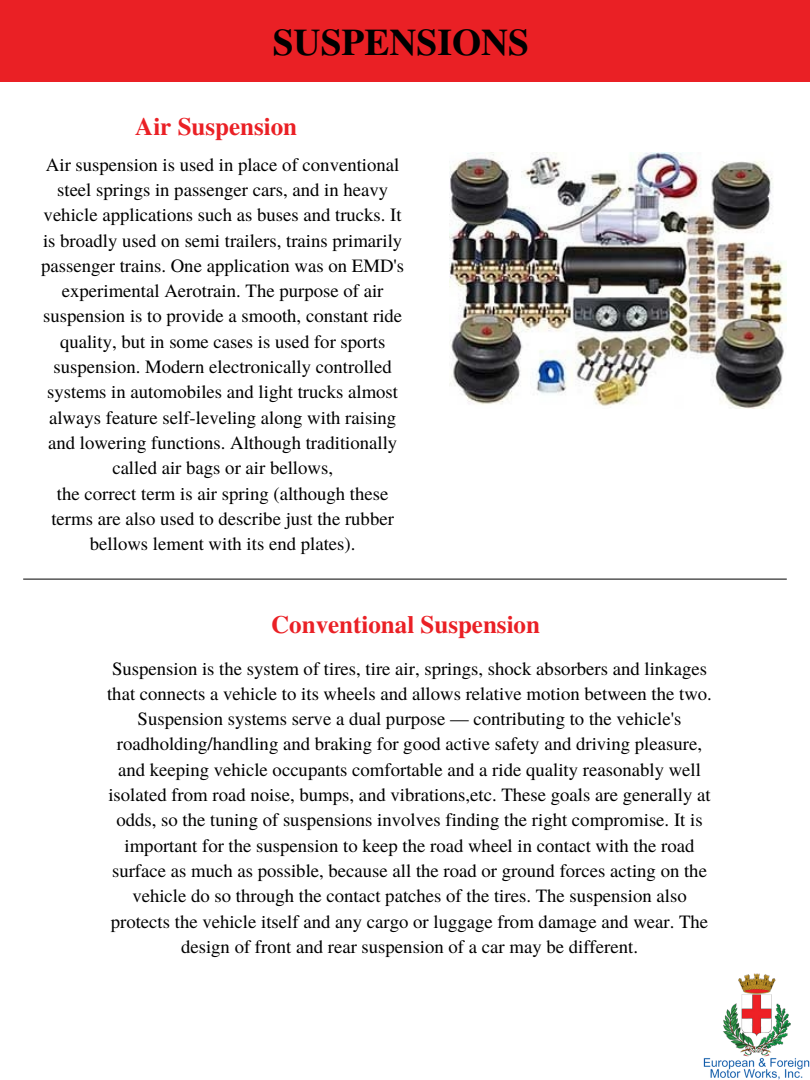
<style>
.page{position:relative;width:810px;height:1080px;background:#fff}
.page>*{position:absolute;margin:0;border:0;box-sizing:border-box;transform-origin:0 0}
.t1{font:700 37.5px "Te X Gyre Termes";color:#000}
.t2{font:700 25px "Te X Gyre Termes";color:#ea2025}
.t3{font:18.75px/25.3px "Te X Gyre Termes";color:#000;text-align:center}
</style>
<div class="page">
<div style="left:0;top:0;width:810px;height:81px;background:#ea2025"></div>
<img style="left:703px;top:973px;width:107px;height:107px">
<img style="left:450px;top:153px;width:337px;height:255px">
<hr style="left:23px;top:579px;width:764px;height:1px;background:#000">
<h1 class="t1" style="left:273px;top:13px;width:258px">SUSPENSIONS</h1>
<h2 class="t2" style="left:135px;top:107px;width:163px">Air Suspension</h2>
<p class="t3" style="left:41px;top:151px;width:365px">Air suspension is used in place of conventional steel springs in passenger cars, and in heavy vehicle applications such as buses and trucks. It is broadly used on semi trailers, trains primarily passenger trains. One application was on EMD's experimental Aerotrain. The purpose of air suspension is to provide a smooth, constant ride quality, but in some cases is used for sports suspension. Modern electronically controlled systems in automobiles and light trucks almost always feature self-leveling along with raising and lowering functions. Although traditionally called air bags or air bellows,<br>the correct term is air spring (although these terms are also used to describe just the rubber bellows lement with its end plates).</p>
<h2 class="t2" style="left:271px;top:605px;width:270px">Conventional Suspension</h2>
<p class="t3" style="left:107px;top:655px;width:606px">Suspension is the system of tires, tire air, springs, shock absorbers and linkages that connects a vehicle to its wheels and allows relative motion between the two.<br>Suspension systems serve a dual purpose — contributing to the vehicle's roadholding/handling and braking for good active safety and driving pleasure, and keeping vehicle occupants comfortable and a ride quality reasonably well isolated from road noise, bumps, and vibrations,etc. These goals are generally at odds, so the tuning of suspensions involves finding the right compromise. It is important for the suspension to keep the road wheel in contact with the road surface as much as possible, because all the road or ground forces acting on the vehicle do so through the contact patches of the tires. The suspension also protects the vehicle itself and any cargo or luggage from damage and wear. The design of front and rear suspension of a car may be different.</p>
</div>
